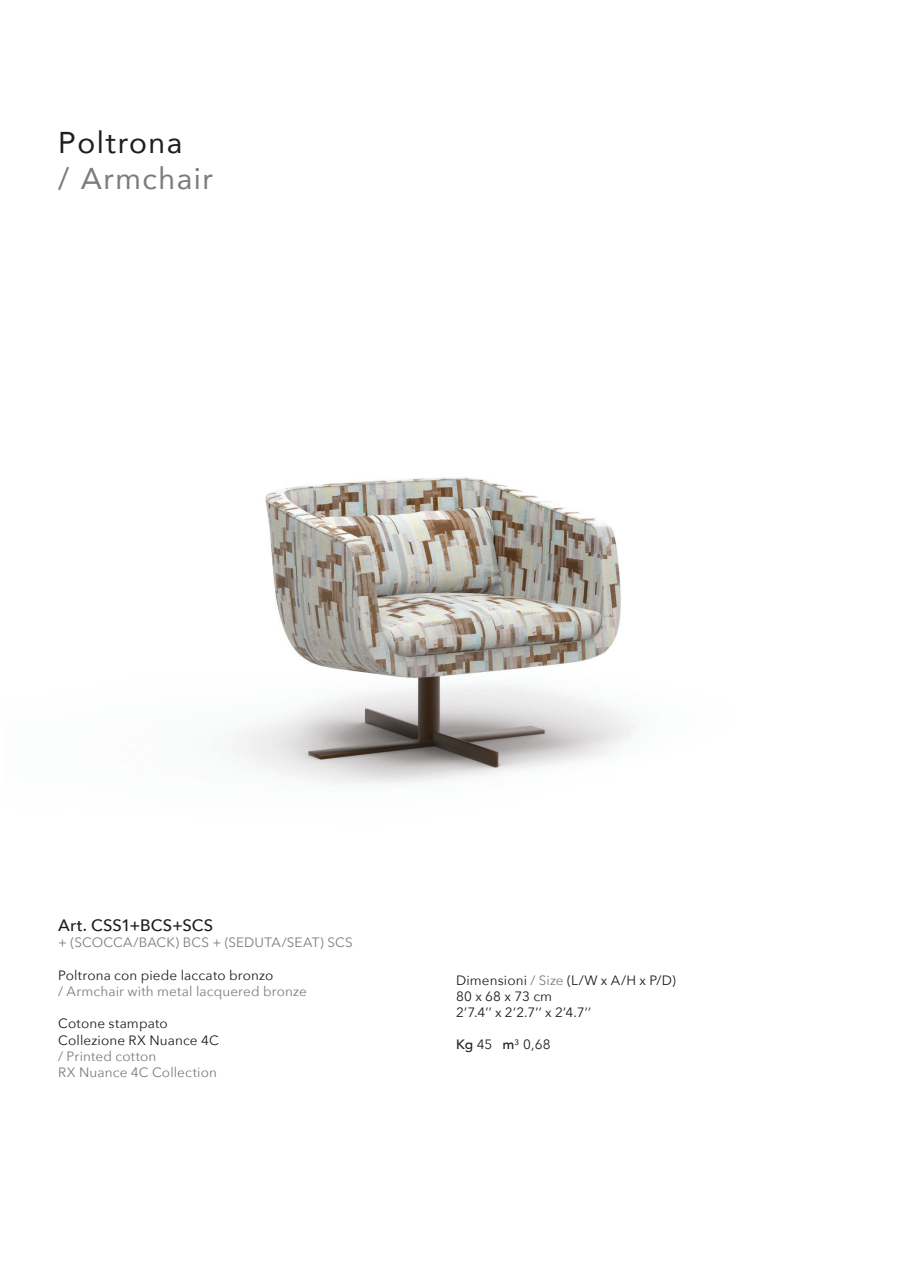
<style>
.page{position:relative;width:902px;height:1272px;background:#fff}
.page>*{position:absolute;margin:0;border:0;box-sizing:border-box;transform-origin:0 0}
.t1{font:30px "Avenir";letter-spacing:.05em;color:#7c7c7c}
.t2{font:30px "Avenir";letter-spacing:.05em;color:#1d1d1b}
.t3{font:500 16.5px "Avenir Next";letter-spacing:.01em;color:#1d1d1b}
.t4{font:13.5px "Avenir Next";letter-spacing:.01em;color:#1d1d1b}
.t5{font:13.5px "Avenir Next";letter-spacing:.01em;color:#7c7c7c}
.s1{color:#7c7c7c}
.s2{font-weight:500}
</style>
<div class="page">
<img style="left:232px;top:477px;width:403px;height:307px">
<p class="t2" style="left:58px;top:119px;width:125px">Poltrona</p>
<p class="t1" style="left:58px;top:155px;width:156px">/ Armchair</p>
<p class="t3" style="left:58px;top:911px;width:156px">Art. CSS1+BCS+SCS</p>
<p class="t5" style="left:58px;top:931px;width:296px">+ (SCOCCA/BACK) BCS + (SEDUTA/SEAT) SCS</p>
<p class="t4" style="left:58px;top:963px;width:216px">Poltrona con piede laccato bronzo</p>
<p class="t5" style="left:58px;top:979px;width:250px">/ Armchair with metal lacquered bronze</p>
<p class="t4" style="left:58px;top:1012px;width:111px">Cotone stampato</p>
<p class="t4" style="left:58px;top:1028px;width:162px">Collezione RX Nuance 4C</p>
<p class="t5" style="left:58px;top:1044px;width:100px">/ Printed cotton</p>
<p class="t5" style="left:58px;top:1060px;width:160px">RX Nuance 4C Collection</p>
<p class="t4" style="left:456px;top:968px;width:221px">Dimensioni <span class="s1">/ Size</span> (L/W x A/H x P/D)</p>
<p class="t4" style="left:456px;top:984px;width:98px">80 x 68 x 73 cm</p>
<p class="t4" style="left:456px;top:1000px;width:136px">2’7.4’’ x 2’2.7’’ x 2’4.7’’</p>
<p class="t4" style="left:456px;top:1033px;width:96px"><span class="s2">Kg</span> 45 <span class="s2">m</span><sup>3</sup> 0,68</p>
</div>
